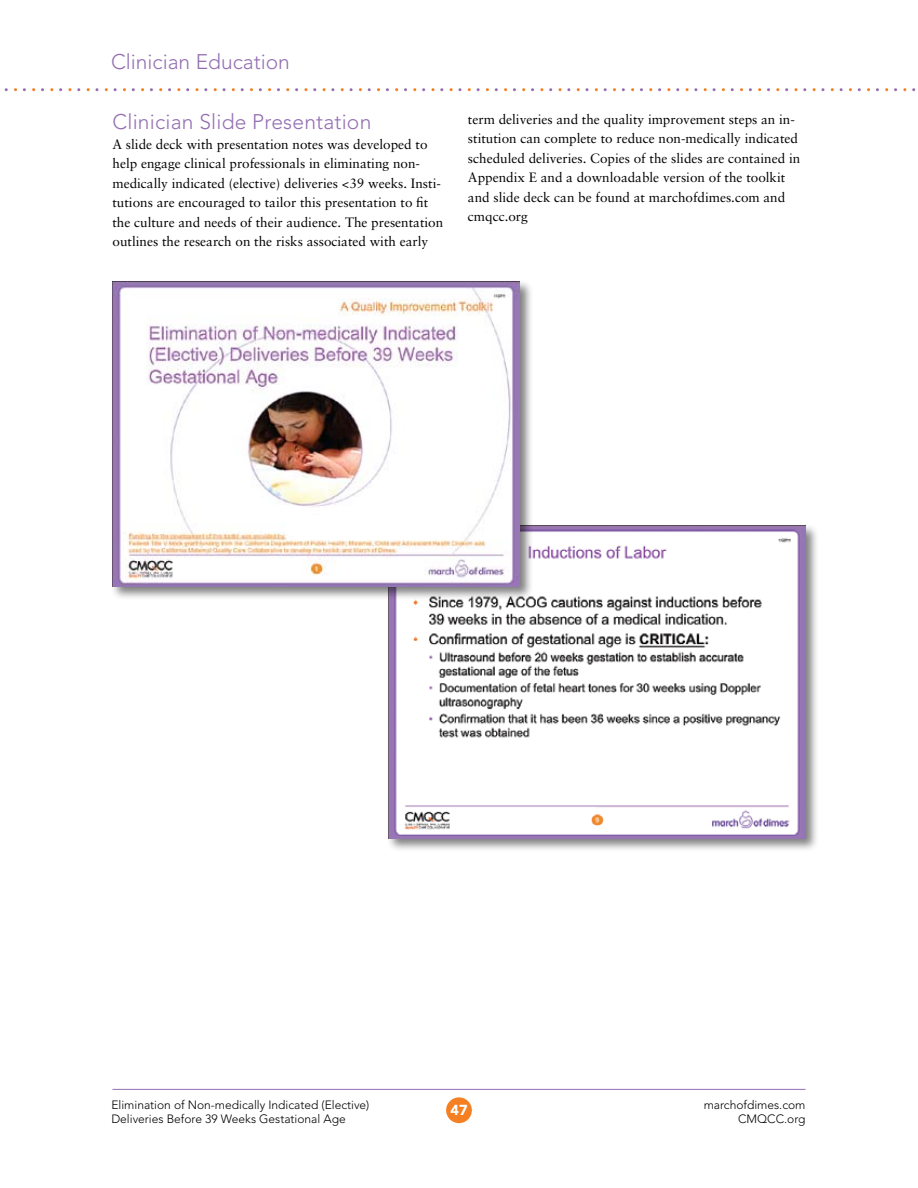
<style>
.page{position:relative;width:918px;height:1188px;background:#fff}
.page>*{position:absolute;margin:0;border:0;box-sizing:border-box;transform-origin:0 0}
.t1{font:300 21px "Avenir";letter-spacing:.01em;color:#936fb1}
.t2{font:900 14.4px "Avenir";color:#fff}
.t3{font:13.5px/19.5px "Sabon";color:#000}
.t4{font:300 12px/14.4px "Avenir";color:#000}
</style>
<div class="page">
<div style="left:446px;top:1097px;width:26px;height:26px;background:#f58023;border-radius:50%"></div>
<hr style="left:112px;top:1089px;width:694px;height:1px;background:#936fb1">
<svg style="left:4px;top:88px;width:912px;height:3px"></svg>
<div style="left:386px;top:523px;width:434px;height:330px;background:#000;opacity:.5"></div>
<img style="left:388px;top:525px;width:418px;height:313px">
<div style="left:110px;top:279px;width:424px;height:322px;background:#000;opacity:.5"></div>
<img style="left:113px;top:281px;width:407px;height:305px">
<h1 class="t1" style="left:111px;top:49px;width:180px">Clinician Education</h1>
<h1 class="t1" style="left:112px;top:110px;width:260px">Clinician Slide Presentation</h1>
<p class="t3" style="left:112px;top:134px;width:332px">A slide deck with presentation notes was developed to help engage clinical professionals in eliminating non&shy;medically indicated (elective) deliveries &lt;39 weeks. Insti&shy;tutions are encouraged to tailor this presentation to fit the culture and needs of their audience. The presentation outlines the research on the risks associated with early</p>
<p class="t3" style="left:468px;top:109px;width:334px">term deliveries and the quality improvement steps an in&shy;stitution can complete to reduce non-medically indicated scheduled deliveries. Copies of the slides are contained in Appendix E and a downloadable version of the toolkit and slide deck can be found at marchofdimes.com and cmqcc.org</p>
<p class="t4" style="left:111px;top:1098px;width:260px">Elimination of Non-medically Indicated (Elective)<br>Deliveries Before 39 Weeks Gestational Age</p>
<p class="t4" style="left:704px;top:1098px;width:103px;text-align:right">marchofdimes.com<br>CMQCC.org</p>
<p class="t2" style="left:450px;top:1102px;width:19px">47</p>
</div>
